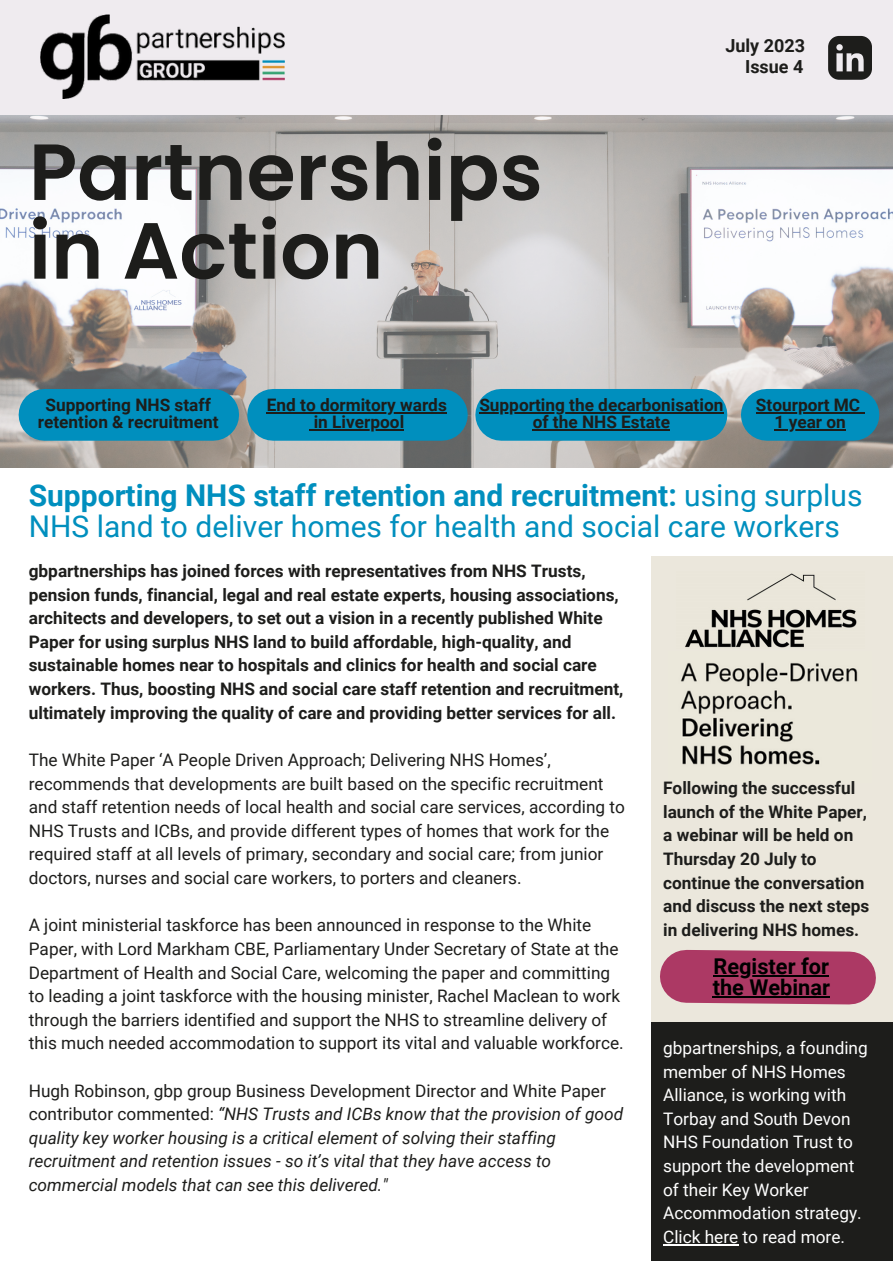
<style>
.page{position:relative;width:893px;height:1264px;background:#fff}
.page>*{position:absolute;margin:0;border:0;box-sizing:border-box;transform-origin:0 0}
.t1{font:600 79.5px "Poppins";color:#1d1d1b}
.t2{font:30px/30.3px "Roboto";color:#008fbe}
.t3{font:700 21.75px/21.3px "Roboto";color:#000}
.t4{font:700 18px "Roboto";color:#1d1d1b}
.t5{font:17.25px/23.5px "Roboto";color:#1d1d1b}
.t6{font:700 17.25px/23.5px "Roboto";color:#1d1d1b}
.t7{font:italic 17.25px/23.5px "Roboto";color:#1d1d1b}
.t8{font:17.25px/23.5px "Roboto";color:#fff}
.s1{font-weight:700}
.s2{font-style:normal}
</style>
<div class="page">
<div style="left:0;top:0;width:892px;height:122px;background:#efebef"></div>
<img style="left:0;top:115px;width:892px;height:352px">
<img style="left:41px;top:15px;width:244px;height:83px">
<svg style="left:828px;top:36px;width:43px;height:44px"></svg>
<div style="left:44px;top:389px;width:169px;height:52px;background:#008fbe"></div>
<div style="left:651px;top:556px;width:241px;height:466px;background:#ebe7dc"></div>
<img style="left:685px;top:573px;width:172px;height:75px">
<img style="left:680px;top:662px;width:178px;height:103px">
<div style="left:273px;top:389px;width:169px;height:52px;background:#008fbe"></div>
<div style="left:501px;top:389px;width:200px;height:51px;background:#008fbe"></div>
<div style="left:766px;top:389px;width:87px;height:51px;background:#008fbe"></div>
<hr style="left:267px;top:412px;width:180px;height:2px;background:#1d1d1b">
<hr style="left:314px;top:429px;width:90px;height:1px;background:#1d1d1b">
<div style="left:651px;top:1022px;width:241px;height:238px;background:#1d1d1b"></div>
<hr style="left:663px;top:1243px;width:75px;height:1px;background:#fff">
<hr style="left:479px;top:412px;width:244px;height:2px;background:#1d1d1b">
<hr style="left:532px;top:429px;width:138px;height:1px;background:#1d1d1b">
<hr style="left:755px;top:412px;width:105px;height:2px;background:#1d1d1b">
<hr style="left:774px;top:429px;width:71px;height:1px;background:#1d1d1b">
<svg style="left:660px;top:949px;width:216px;height:56px;background:#af4b6f"></svg>
<hr style="left:713px;top:974px;width:116px;height:2px;background:#000">
<hr style="left:712px;top:996px;width:117px;height:1px;background:#000">
<p class="t4" style="left:725px;top:35px;width:81px">July 2023</p>
<p class="t1" style="left:29px;top:116px;width:515px">Partnerships</p>
<p class="t1" style="left:29px;top:195px;width:356px">in Action</p>
<p class="t4" style="left:745px;top:56px;width:60px">Issue 4</p>
<p class="t6" style="left:38px;top:397px;width:182px;line-height:16.8px;text-align:center">Supporting NHS staff retention &amp; recruitment</p>
<p class="t6" style="left:267px;top:394px;width:181px">End to dormitory wards</p>
<p class="t6" style="left:314px;top:410px;width:92px">in Liverpool</p>
<p class="t6" style="left:479px;top:397px;width:245px;line-height:16.8px;text-align:center">Supporting the decarbonisation of the NHS Estate</p>
<p class="t6" style="left:755px;top:394px;width:106px">Stourport MC</p>
<p class="t6" style="left:774px;top:410px;width:73px">1 year on</p>
<p class="t2" style="left:29px;top:481px;width:835px"><span class="s1">Supporting NHS staff retention and recruitment:</span> using surplus<br>NHS land to deliver homes for health and social care workers</p>
<p class="t6" style="left:29px;top:559px;width:596px">gbpartnerships has joined forces with representatives from NHS Trusts, pension funds, financial, legal and real estate experts, housing associations, architects and developers, to set out a vision in a recently published White Paper for using surplus NHS land to build affordable, high-quality, and sustainable homes near to hospitals and clinics for health and social care workers. Thus, boosting NHS and social care staff retention and recruitment, ultimately improving the quality of care and providing better services for all.</p>
<p class="t5" style="left:29px;top:748px;width:597px">The White Paper ‘A People Driven Approach; Delivering NHS Homes’, recommends that developments are built based on the specific recruitment and staff retention needs of local health and social care services, according to NHS Trusts and ICBs, and provide different types of homes that work for the required staff at all levels of primary, secondary and social care; from junior doctors, nurses and social care workers, to porters and cleaners.</p>
<p class="t5" style="left:29px;top:913px;width:596px">A joint ministerial taskforce has been announced in response to the White Paper, with Lord Markham CBE, Parliamentary Under Secretary of State at the Department of Health and Social Care, welcoming the paper and committing to leading a joint taskforce with the housing minister, Rachel Maclean to work through the barriers identified and support the NHS to streamline delivery of this much needed accommodation to support its vital and valuable workforce.</p>
<p class="t7" style="left:29px;top:1078px;width:596px"><span class="s2">Hugh Robinson, gbp group Business Development Director and White Paper contributor commented:</span> “NHS Trusts and ICBs know that the provision of good quality key worker housing is a critical element of solving their staffing recruitment and retention issues - so it’s vital that they have access to commercial models that can see this delivered."</p>
<p class="t6" style="left:663px;top:776px;width:208px">Following the successful launch of the White Paper, a webinar will be held on<br>Thursday 20 July to continue the conversation and discuss the next steps in delivering NHS homes.</p>
<p class="t3" style="left:712px;top:955px;width:119px">Register for the Webinar</p>
<p class="t8" style="left:663px;top:1036px;width:206px">gbpartnerships, a founding member of NHS Homes<br>Alliance, is working with<br>Torbay and South Devon<br>NHS Foundation Trust to support the development of their Key Worker<br>Accommodation strategy.<br>Click here to read more.</p>
</div>
